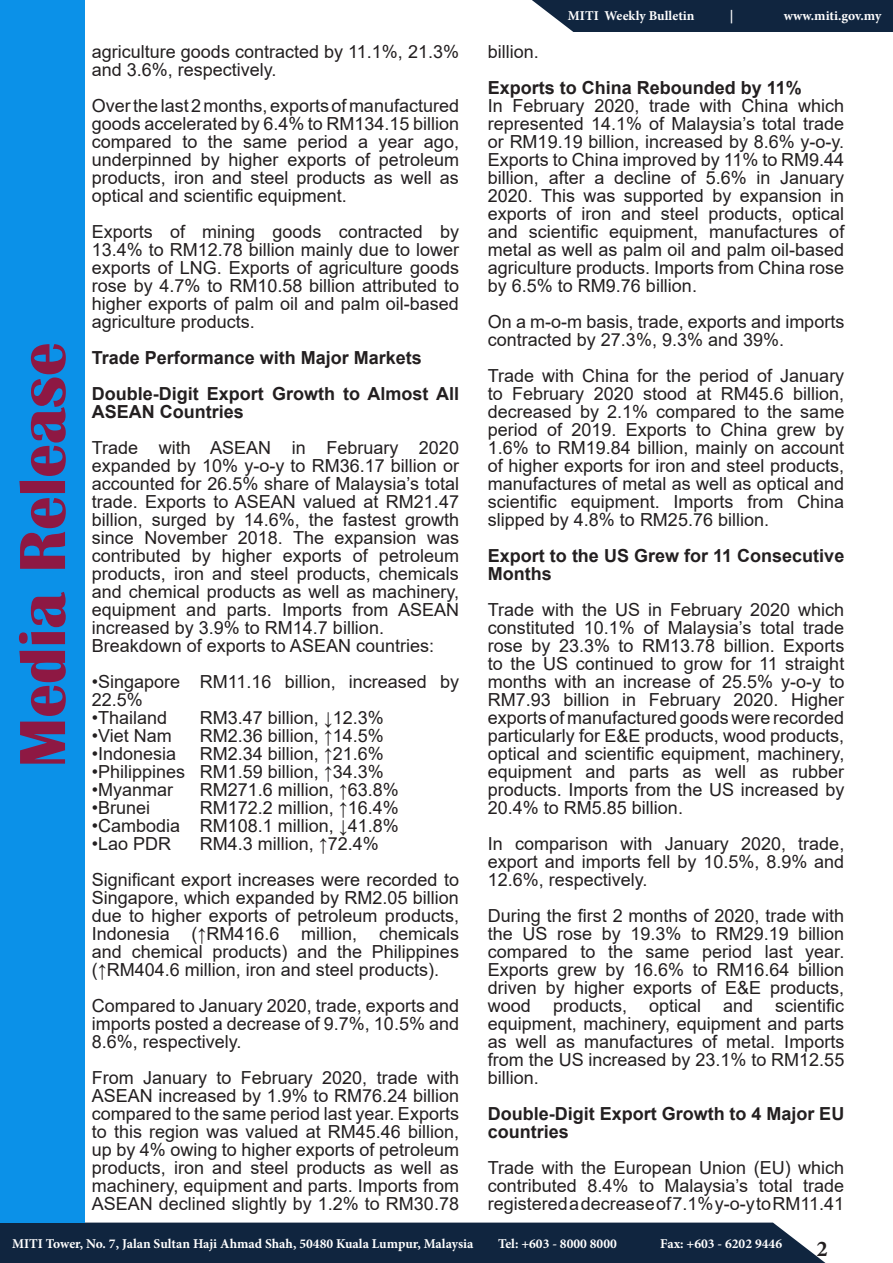
<style>
.page{position:relative;width:893px;height:1263px;background:#fff}
.page>*{position:absolute;margin:0;border:0;box-sizing:border-box;transform-origin:0 0}
.t1{font:700 67.5px "Britannic";color:#8e1843}
.t2{font:700 22.5px "Minion Pro";color:#231f20}
.t3{font:18px/18px "Arial";color:#231f20;text-align:justify}
.t4{font:700 18px/18px "Arial";color:#231f20}
.t5{font:700 13.5px "Minion Pro";color:#fff}
</style>
<div class="page">
<div style="left:0;top:1222px;width:826px;height:41px;background:#10253f"></div>
<div style="left:532px;top:0;width:361px;height:31px;background:#10253f"></div>
<div style="left:0;top:0;width:84px;height:1222px;background:#0b91e8"></div>
<p class="t1" style="left:5px;top:767px;width:426px;rotate:-90deg">Media Release</p>
<p class="t3" style="left:92px;top:43px;width:369px">agriculture goods contracted by 11.1%, 21.3% and 3.6%, respectively.</p>
<p class="t3" style="left:92px;top:97px;width:369px">Over the last 2 months, exports of manufactured goods accelerated by 6.4% to RM134.15 billion compared to the same period a year ago, underpinned by higher exports of petroleum products, iron and steel products as well as optical and scientific equipment.</p>
<p class="t3" style="left:92px;top:223px;width:369px">Exports of mining goods contracted by 13.4% to RM12.78 billion mainly due to lower exports of LNG. Exports of agriculture goods rose by 4.7% to RM10.58 billion attributed to higher exports of palm oil and palm oil-based agriculture products.</p>
<p class="t4" style="left:92px;top:349px;width:332px">Trade Performance with Major Markets</p>
<p class="t4" style="left:92px;top:385px;width:369px">Double-Digit Export Growth to Almost All<br>ASEAN Countries</p>
<p class="t3" style="left:92px;top:439px;width:369px">Trade with ASEAN in February 2020 expanded by 10% y-o-y to RM36.17 billion or accounted for 26.5% share of Malaysia’s total trade. Exports to ASEAN valued at RM21.47 billion, surged by 14.6%, the fastest growth since November 2018. The expansion was contributed by higher exports of petroleum products, iron and steel products, chemicals and chemical products as well as machinery, equipment and parts. Imports from ASEAN increased by 3.9% to RM14.7 billion.</p>
<p class="t3" style="left:92px;top:637px;width:344px">Breakdown of exports to ASEAN countries:</p>
<p class="t3" style="left:92px;top:673px;width:369px">•Singapore RM11.16 billion, increased by<br>22.5%</p>
<p class="t3" style="left:92px;top:709px;width:77px">•Thailand</p>
<p class="t3" style="left:200px;top:709px;width:186px">RM3.47 billion, ↓12.3%</p>
<p class="t3" style="left:92px;top:727px;width:81px">•Viet Nam</p>
<p class="t3" style="left:200px;top:727px;width:186px">RM2.36 billion, ↑14.5%</p>
<p class="t3" style="left:92px;top:745px;width:86px">•Indonesia</p>
<p class="t3" style="left:200px;top:745px;width:186px">RM2.34 billion, ↑21.6%</p>
<p class="t3" style="left:92px;top:763px;width:294px">•Philippines RM1.59 billion, ↑34.3%</p>
<p class="t3" style="left:92px;top:781px;width:83px">•Myanmar</p>
<p class="t3" style="left:200px;top:781px;width:201px">RM271.6 million, ↑63.8%</p>
<p class="t3" style="left:92px;top:799px;width:60px">•Brunei</p>
<p class="t3" style="left:200px;top:799px;width:201px">RM172.2 million, ↑16.4%</p>
<p class="t3" style="left:92px;top:817px;width:309px">•Cambodia RM108.1 million, ↓41.8%</p>
<p class="t3" style="left:92px;top:835px;width:81px">•Lao PDR</p>
<p class="t3" style="left:200px;top:835px;width:181px">RM4.3 million, ↑72.4%</p>
<p class="t3" style="left:92px;top:871px;width:369px">Significant export increases were recorded to Singapore, which expanded by RM2.05 billion due to higher exports of petroleum products, Indonesia (↑RM416.6 million, chemicals and chemical products) and the Philippines (↑RM404.6 million, iron and steel products).</p>
<p class="t3" style="left:92px;top:997px;width:369px">Compared to January 2020, trade, exports and imports posted a decrease of 9.7%, 10.5% and 8.6%, respectively.</p>
<p class="t3" style="left:92px;top:1069px;width:369px">From January to February 2020, trade with ASEAN increased by 1.9% to RM76.24 billion compared to the same period last year. Exports to this region was valued at RM45.46 billion, up by 4% owing to higher exports of petroleum products, iron and steel products as well as machinery, equipment and parts. Imports from ASEAN declined slightly by 1.2% to RM30.78</p>
<p class="t5" style="left:568px;top:6px;width:128px">MITI Weekly Bulletin</p>
<p class="t5" style="left:730px;top:6px;width:5px">|</p>
<p class="t5" style="left:784px;top:6px;width:99px">www.miti.gov.my</p>
<p class="t3" style="left:488px;top:43px;width:53px">billion.</p>
<p class="t4" style="left:488px;top:79px;width:316px">Exports to China Rebounded by 11%</p>
<p class="t3" style="left:488px;top:97px;width:358px">In February 2020, trade with China which represented 14.1% of Malaysia’s total trade or RM19.19 billion, increased by 8.6% y-o-y.<br>Exports to China improved by 11% to RM9.44 billion, after a decline of 5.6% in January 2020. This was supported by expansion in exports of iron and steel products, optical and scientific equipment, manufactures of metal as well as palm oil and palm oil-based agriculture products. Imports from China rose by 6.5% to RM9.76 billion.</p>
<p class="t3" style="left:488px;top:313px;width:358px">On a m-o-m basis, trade, exports and imports contracted by 27.3%, 9.3% and 39%.</p>
<p class="t3" style="left:488px;top:367px;width:358px">Trade with China for the period of January to February 2020 stood at RM45.6 billion, decreased by 2.1% compared to the same period of 2019. Exports to China grew by 1.6% to RM19.84 billion, mainly on account of higher exports for iron and steel products, manufactures of metal as well as optical and scientific equipment. Imports from China slipped by 4.8% to RM25.76 billion.</p>
<p class="t4" style="left:488px;top:547px;width:358px">Export to the US Grew for 11 Consecutive<br>Months</p>
<p class="t3" style="left:488px;top:601px;width:358px">Trade with the US in February 2020 which constituted 10.1% of Malaysia’s total trade rose by 23.3% to RM13.78 billion. Exports to the US continued to grow for 11 straight months with an increase of 25.5% y-o-y to RM7.93 billion in February 2020. Higher exports of manufactured goods were recorded particularly for E&amp;E products, wood products, optical and scientific equipment, machinery, equipment and parts as well as rubber products. Imports from the US increased by 20.4% to RM5.85 billion.</p>
<p class="t3" style="left:488px;top:835px;width:358px">In comparison with January 2020, trade, export and imports fell by 10.5%, 8.9% and 12.6%, respectively.</p>
<p class="t3" style="left:488px;top:907px;width:358px">During the first 2 months of 2020, trade with the US rose by 19.3% to RM29.19 billion compared to the same period last year.<br>Exports grew by 16.6% to RM16.64 billion driven by higher exports of E&amp;E products, wood products, optical and scientific equipment, machinery, equipment and parts as well as manufactures of metal. Imports from the US increased by 23.1% to RM12.55 billion.</p>
<p class="t4" style="left:488px;top:1105px;width:358px">Double-Digit Export Growth to 4 Major EU countries</p>
<p class="t3" style="left:488px;top:1159px;width:358px">Trade with the European Union (EU) which contributed 8.4% to Malaysia’s total trade registered a decrease of 7.1% y-o-y to RM11.41</p>
<p class="t5" style="left:12px;top:1234px;width:463px">MITI Tower, No. 7, Jalan Sultan Haji Ahmad Shah, 50480 Kuala Lumpur, Malaysia</p>
<p class="t5" style="left:498px;top:1234px;width:120px">Tel: +603 - 8000 8000</p>
<p class="t5" style="left:660px;top:1234px;width:123px">Fax: +603 - 6202 9446</p>
<p class="t2" style="left:816px;top:1232px;width:13px">2</p>
</div>
